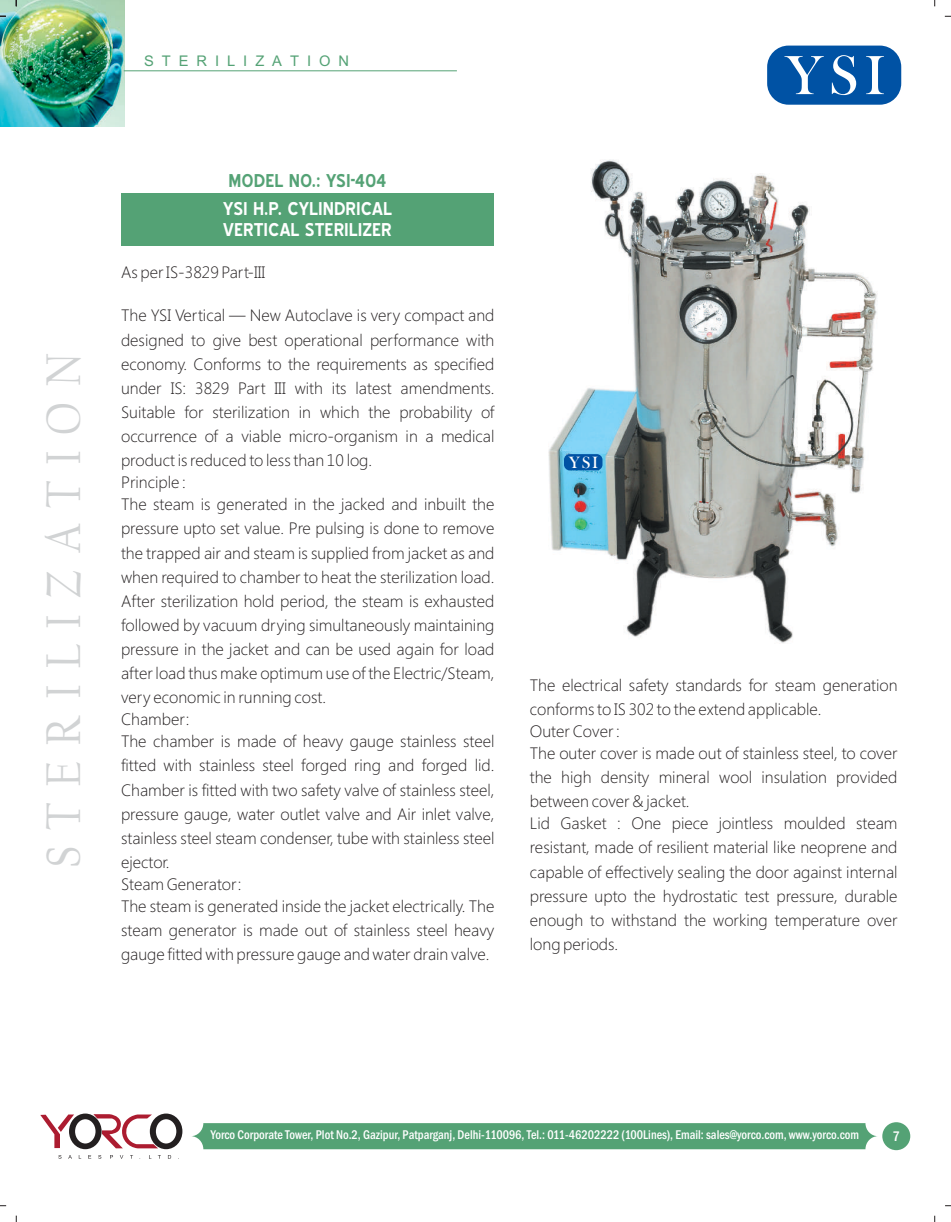
<style>
.page{position:relative;width:951px;height:1222px;background:#fff}
.page>*{position:absolute;margin:0;border:0;box-sizing:border-box;transform-origin:0 0}
.t1{font:57px "Bask Old Face";color:#fff}
.t2{font:50.55px "Californian FB";letter-spacing:.34em;color:#d1d3d4;scale:.9 1}
.t3{font:22.5px "Browallia UPC";letter-spacing:.355em;color:#54a275}
.t4{font:700 18px/21.6px "Blue Highway";color:#fff}
.t5{font:700 18px "Blue Highway";color:#54a275}
.t6{font:16.95px "Bask Old Face";color:#fff}
.t7{font:300 16.5px/24.2px "Segoe UI";color:#231f20}
.t8{font:500 condensed 14.4px "Franklin Gothic";color:#fff}
.t9{font:500 condensed 13.05px "Franklin Gothic";color:#fff;scale:.94 1}
</style>
<div class="page">
<img style="left:548px;top:160px;width:328px;height:483px">
<img style="left:0;top:0;width:125px;height:126px">
<hr style="left:124px;top:70px;width:333px;height:1px;background:#54a275">
<div style="left:121px;top:193px;width:372px;height:52px;background:#54a275"></div>
<div style="left:191px;top:1123px;width:686px;height:26px;background:#54a275;border-radius:13px"></div>
<div style="left:882px;top:1122px;width:28px;height:28px;background:#54a275;border-radius:50%"></div>
<svg style="left:40px;top:1114px;width:34px;height:34px"></svg>
<div style="left:69px;top:1113px;width:32px;height:36px;border:6px solid #231f20;border-radius:50%"></div>
<svg style="left:93px;top:1114px;width:65px;height:34px"></svg>
<div style="left:150px;top:1113px;width:32px;height:36px;border:6px solid #231f20;border-radius:50%"></div>
<svg style="left:58px;top:1155px;width:114px;height:3px"></svg>
<div style="left:767px;top:46px;width:134px;height:59px;background:#0052a4;border:4px solid #0052a4;border-radius:19px"></div>
<div style="left:564px;top:454px;width:38px;height:16px;background:#0052a4;border-radius:6px"></div>
<h2 class="t2" style="left:42px;top:868px;width:574px;rotate:-90deg">STERILIZATION</h2>
<h3 class="t3" style="left:144px;top:47px;width:206px">STERILIZATION</h3>
<p class="t5" style="left:228px;top:174px;width:160px">MODEL NO.: YSI-404</p>
<p class="t4" style="left:223px;top:199px;width:170px">YSI H.P. CYLINDRICAL<br>VERTICAL STERILIZER</p>
<p class="t7" style="left:121px;top:261px;width:146px">As per IS-3829 Part-III</p>
<p class="t7" style="left:121px;top:305px;width:375px;text-align:justify">The YSI Vertical — New Autoclave is very compact and designed to give best operational performance with economy. Conforms to the requirements as specified under IS: 3829 Part III with its latest amendments.<br>Suitable for sterilization in which the probability of occurrence of a viable micro-organism in a medical product is reduced to less than 10 log.</p>
<p class="t7" style="left:121px;top:473px;width:375px;line-height:21.9px">Principle :<br>The steam is generated in the jacked and inbuilt the</p>
<p class="t7" style="left:121px;top:518px;width:375px;text-align:justify">pressure upto set value. Pre pulsing is done to remove the trapped air and steam is supplied from jacket as and when required to chamber to heat the sterilization load.<br>After sterilization hold period, the steam is exhausted followed by vacuum drying simultaneously maintaining pressure in the jacket and can be used again for load after load thus make optimum use of the Electric/Steam, very economic in running cost.</p>
<p class="t7" style="left:121px;top:710px;width:375px;line-height:21.9px">Chamber:<br>The chamber is made of heavy gauge stainless steel</p>
<p class="t7" style="left:121px;top:755px;width:375px;text-align:justify">fitted with stainless steel forged ring and forged lid.<br>Chamber is fitted with two safety valve of stainless steel, pressure gauge, water outlet valve and Air inlet valve, stainless steel steam condenser, tube with stainless steel ejector.</p>
<p class="t7" style="left:121px;top:875px;width:375px;line-height:21.9px">Steam Generator:<br>The steam is generated inside the jacket electrically. The</p>
<p class="t7" style="left:121px;top:920px;width:375px">steam generator is made out of stainless steel heavy gauge fitted with pressure gauge and water drain valve.</p>
<p class="t6" style="left:568px;top:456px;width:31px">YSI</p>
<h1 class="t1" style="left:785px;top:55px;width:101px">YSI</h1>
<p class="t7" style="left:530px;top:674px;width:369px">The electrical safety standards for steam generation conforms to IS 302 to the extend applicable.</p>
<p class="t7" style="left:530px;top:722px;width:369px;line-height:21.9px">Outer Cover :<br>The outer cover is made out of stainless steel, to cover</p>
<p class="t7" style="left:530px;top:767px;width:369px">the high density mineral wool insulation provided between cover &amp; jacket.</p>
<p class="t7" style="left:530px;top:813px;width:369px;text-align:justify">Lid Gasket : One piece jointless moulded steam resistant, made of resilient material like neoprene and capable of effectively sealing the door against internal pressure upto the hydrostatic test pressure, durable enough to withstand the working temperature over long periods.</p>
<p class="t9" style="left:211px;top:1130px;width:691px">Yorco Corporate Tower, Plot No.2, Gazipur, Patparganj, Delhi-110096, Tel.: 011-46202222 (100Lines), Email: sales@yorco.com, www.yorco.com</p>
<p class="t8" style="left:892px;top:1131px;width:9px">7</p>
</div>
